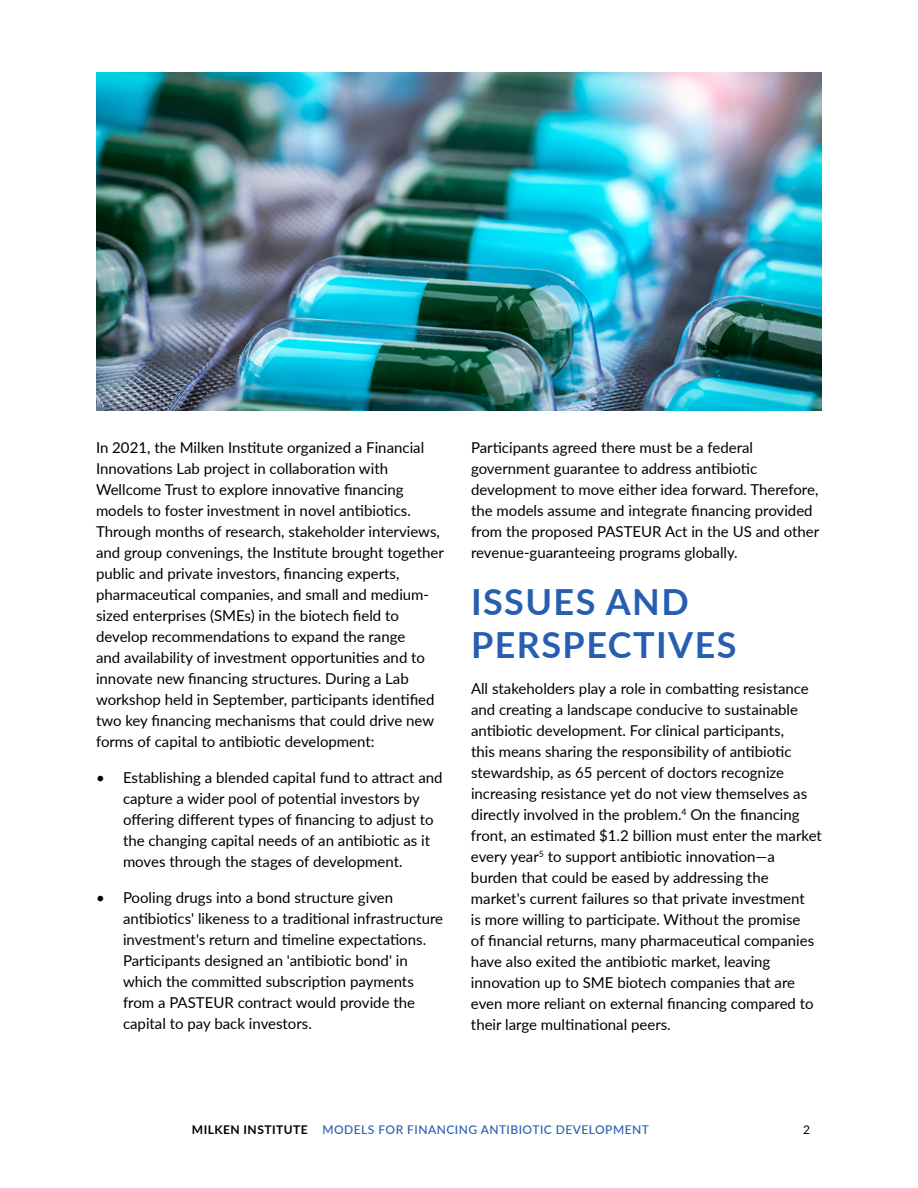
<style>
.page{position:relative;width:918px;height:1188px;background:#fff}
.page>*{position:absolute;margin:0;border:0;box-sizing:border-box;transform-origin:0 0}
.t1{font:700 36px/43.2px "Lato";letter-spacing:.04em;color:#275eb0}
.t2{font:15px/21px "Lato";color:#000}
.t3{font:500 12px "Lato";letter-spacing:.04em;color:#275eb0}
.t4{font:12px "Lato";color:#000}
.s1{font-weight:700;color:#000}
</style>
<div class="page">
<img style="left:96px;top:72px;width:726px;height:339px">
<p class="t2" style="left:96px;top:436px;width:349px">In 2021, the Milken Institute organized a Financial Innovations Lab project in collaboration with Wellcome Trust to explore innovative financing models to foster investment in novel antibiotics.<br>Through months of research, stakeholder interviews, and group convenings, the Institute brought together public and private investors, financing experts, pharmaceutical companies, and small and medium&shy;sized enterprises (SMEs) in the biotech field to develop recommendations to expand the range<br>and availability of investment opportunities and to innovate new financing structures. During a Lab workshop held in September, participants identified two key financing mechanisms that could drive new forms of capital to antibiotic development:</p>
<p class="t2" style="left:123px;top:766px;width:321px;text-indent:-27px">• Establishing a blended capital fund to attract and capture a wider pool of potential investors by offering different types of financing to adjust to the changing capital needs of an antibiotic as it moves through the stages of development.</p>
<p class="t2" style="left:123px;top:886px;width:322px;text-indent:-27px">• Pooling drugs into a bond structure given antibiotics' likeness to a traditional infrastructure investment's return and timeline expectations.<br>Participants designed an 'antibiotic bond' in which the committed subscription payments from a PASTEUR contract would provide the capital to pay back investors.</p>
<p class="t2" style="left:471px;top:436px;width:350px">Participants agreed there must be a federal government guarantee to address antibiotic development to move either idea forward. Therefore, the models assume and integrate financing provided from the proposed PASTEUR Act in the US and other revenue-guaranteeing programs globally.</p>
<h1 class="t1" style="left:471px;top:579px;width:267px">ISSUES AND<br>PERSPECTIVES</h1>
<p class="t2" style="left:471px;top:677px;width:352px">All stakeholders play a role in combatting resistance and creating a landscape conducive to sustainable antibiotic development. For clinical participants,<br>this means sharing the responsibility of antibiotic stewardship, as 65 percent of doctors recognize increasing resistance yet do not view themselves as directly involved in the problem.<sup>4</sup> On the financing front, an estimated $1.2 billion must enter the market every year<sup>5</sup> to support antibiotic innovation—a burden that could be eased by addressing the market's current failures so that private investment<br>is more willing to participate. Without the promise<br>of financial returns, many pharmaceutical companies have also exited the antibiotic market, leaving innovation up to SME biotech companies that are even more reliant on external financing compared to their large multinational peers.</p>
<p class="t3" style="left:192px;top:1121px;width:459px"><span class="s1">MILKEN INSTITUTE</span> MODELS FOR FINANCING ANTIBIOTIC DEVELOPMENT</p>
<p class="t4" style="left:803px;top:1121px;width:8px">2</p>
</div>
